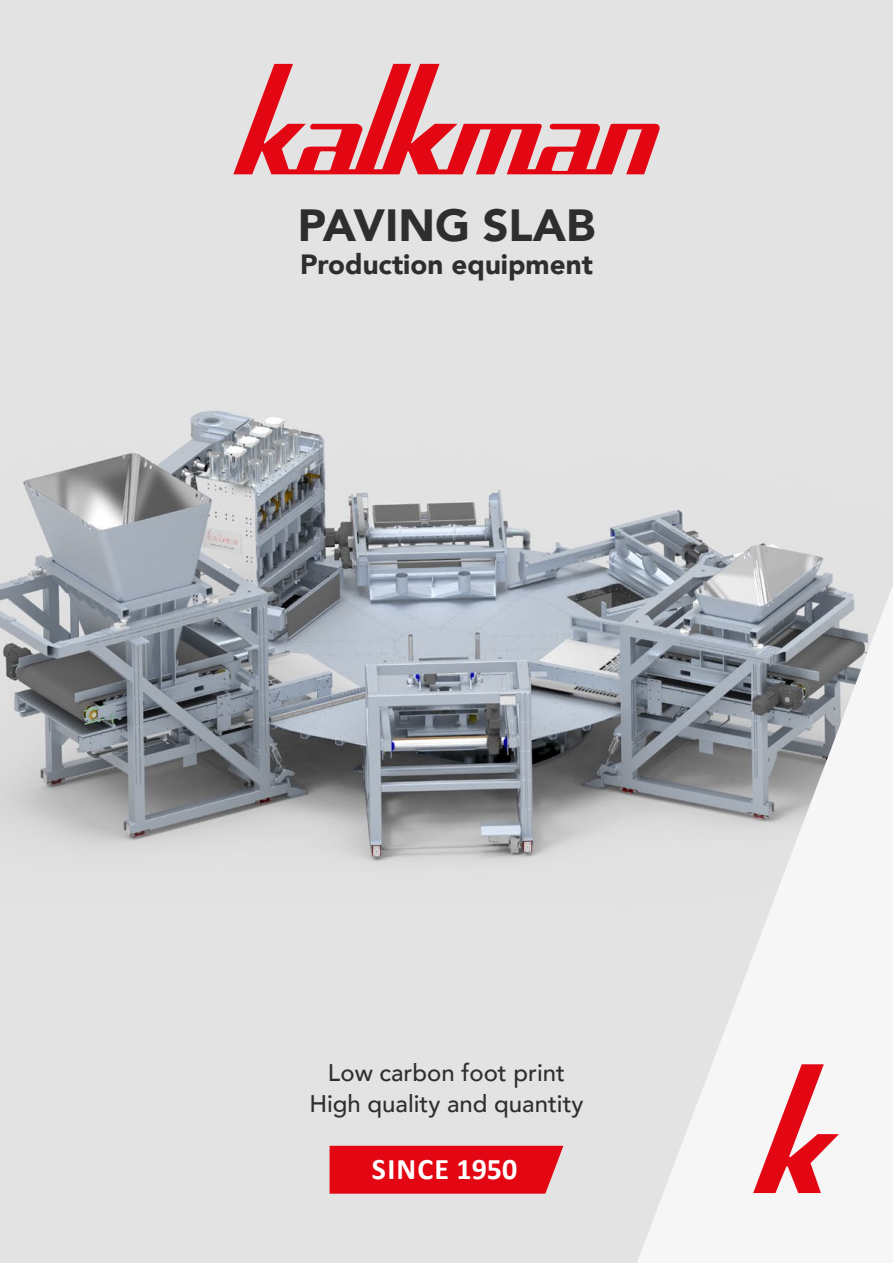
<style>
.page{position:relative;width:893px;height:1263px;background:#fff}
.page>*{position:absolute;margin:0;border:0;box-sizing:border-box;transform-origin:0 0}
.t1{font:900 45px "Avenir";color:#2f2e2e}
.t2{font:700 30px "Calibri";letter-spacing:.04em;color:#fff}
.t3{font:900 27.75px "Avenir";color:#2f2e2e}
.t4{font:500 24px/30.6px "Avenir";color:#2f2e2e;text-align:center}
</style>
<div class="page">
<img style="left:0;top:0;width:893px;height:1263px">
<svg style="left:233px;top:64px;width:428px;height:110px;fill:#e3e3e3"></svg>
<svg style="left:753px;top:1064px;width:86px;height:129px"></svg>
<div style="left:330px;top:1146px;width:233px;height:48px;background:#e30613"></div>
<h1 class="t1" style="left:298px;top:186px;width:299px">PAVING SLAB</h1>
<p class="t3" style="left:300px;top:241px;width:294px">Production equipment</p>
<p class="t4" style="left:309px;top:1056px;width:276px">Low carbon foot print<br>High quality and quantity</p>
<p class="t2" style="left:372px;top:1150px;width:147px">SINCE 1950</p>
</div>
